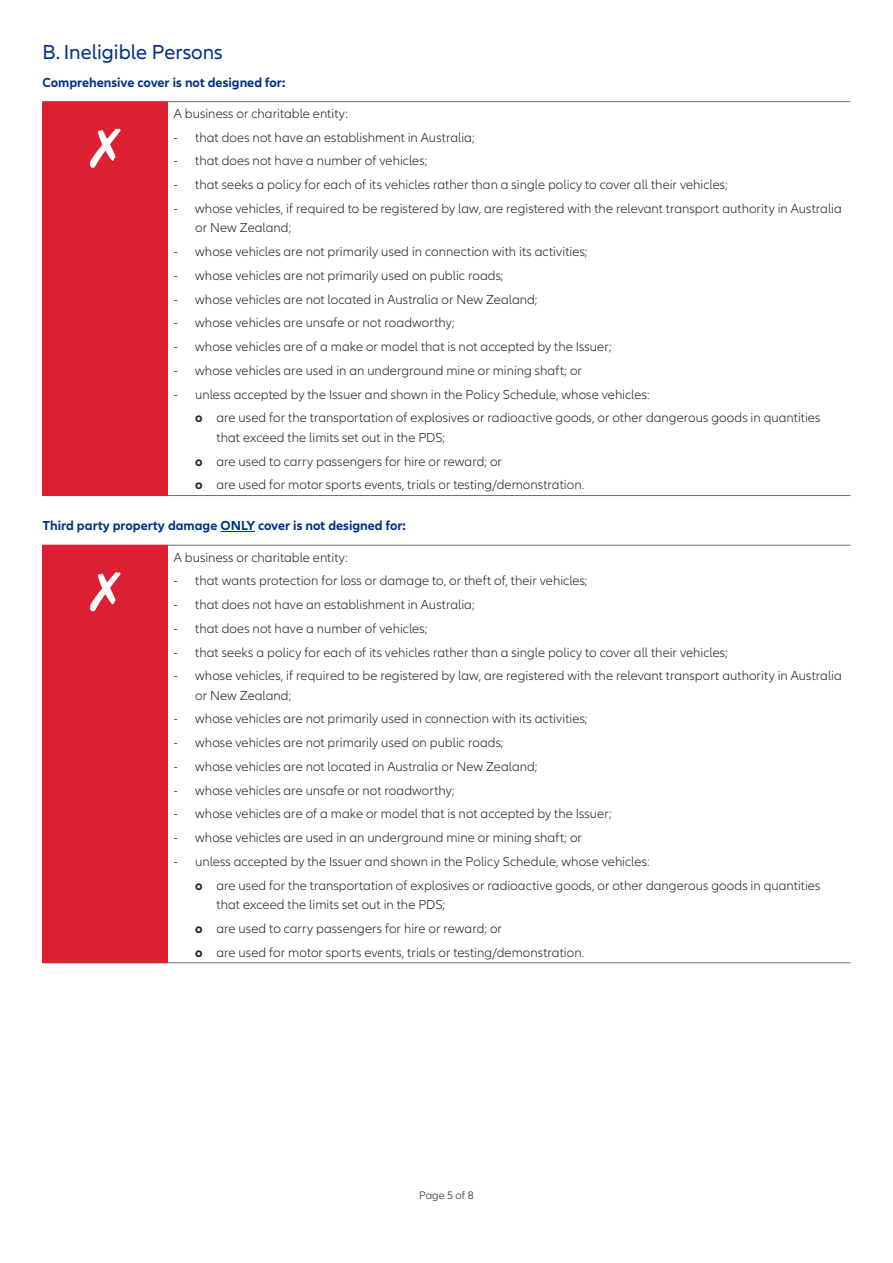
<style>
.page{position:relative;width:893px;height:1263px;background:#fff}
.page>*{position:absolute;margin:0;border:0;box-sizing:border-box;transform-origin:0 0}
.t1{font:21px "Allianz Neo";color:#003186}
.t2{font:300 13.5px/23.7px "Allianz Neo";letter-spacing:.005em;color:#231f20}
.t3{font:700 13.5px "Allianz Neo";color:#003186}
.t4{font:300 11.25px "Allianz Neo";color:#231f20}
.s1{font-weight:700}
</style>
<div class="page">
<hr style="left:221px;top:531px;width:34px;height:1px;background:#003186">
<div style="left:43px;top:102px;width:125px;height:393px;background:#da2031"></div>
<hr style="left:168px;top:495px;width:682px;height:1px;background:#6c6d70">
<hr style="left:168px;top:101px;width:682px;height:1px;background:#6c6d70">
<hr style="left:43px;top:101px;width:125px;height:1px;background:#da2031">
<hr style="left:43px;top:495px;width:125px;height:1px;background:#da2031">
<div style="left:43px;top:545px;width:125px;height:418px;background:#da2031"></div>
<hr style="left:168px;top:962px;width:682px;height:1px;background:#6c6d70">
<hr style="left:168px;top:545px;width:682px;height:1px;background:#6c6d70">
<h1 class="t1" style="left:43px;top:40px;width:182px">B. Ineligible Persons</h1>
<p class="t3" style="left:43px;top:74px;width:244px">Comprehensive cover is not designed for:</p>
<p class="t2" style="left:174px;top:102px;width:175px">A business or charitable entity:</p>
<p class="t2" style="left:174px;top:126px;width:302px">- that does not have an establishment in Australia;</p>
<p class="t2" style="left:174px;top:149px;width:255px">- that does not have a number of vehicles;</p>
<p class="t2" style="left:174px;top:173px;width:555px">- that seeks a policy for each of its vehicles rather than a single policy to cover all their vehicles;</p>
<p class="t2" style="left:195px;top:199px;width:648px;line-height:19.5px;text-indent:-21px">- whose vehicles, if required to be registered by law, are registered with the relevant transport authority in Australia or New Zealand;</p>
<p class="t2" style="left:174px;top:240px;width:415px">- whose vehicles are not primarily used in connection with its activities;</p>
<p class="t2" style="left:174px;top:264px;width:331px">- whose vehicles are not primarily used on public roads;</p>
<p class="t2" style="left:174px;top:288px;width:365px">- whose vehicles are not located in Australia or New Zealand;</p>
<p class="t2" style="left:174px;top:311px;width:282px">- whose vehicles are unsafe or not roadworthy;</p>
<p class="t2" style="left:174px;top:335px;width:439px">- whose vehicles are of a make or model that is not accepted by the Issuer;</p>
<p class="t2" style="left:174px;top:359px;width:410px">- whose vehicles are used in an underground mine or mining shaft; or</p>
<p class="t2" style="left:195px;top:383px;width:627px;text-indent:-21px">- unless accepted by the Issuer and shown in the Policy Schedule, whose vehicles:<br><span class="s1">o</span> are used for the transportation of explosives or radioactive goods, or other dangerous goods in quantities</p>
<p class="t2" style="left:195px;top:426px;width:391px;text-indent:21px">that exceed the limits set out in the PDS;<br><span class="s1">o</span> are used to carry passengers for hire or reward; or<br><span class="s1">o</span> are used for motor sports events, trials or testing/demonstration.</p>
<p class="t3" style="left:43px;top:518px;width:365px">Third party property damage ONLY cover is not designed for:</p>
<p class="t2" style="left:174px;top:545px;width:175px">A business or charitable entity:</p>
<p class="t2" style="left:174px;top:569px;width:415px">- that wants protection for loss or damage to, or theft of, their vehicles;</p>
<p class="t2" style="left:174px;top:593px;width:302px">- that does not have an establishment in Australia;</p>
<p class="t2" style="left:174px;top:617px;width:255px">- that does not have a number of vehicles;</p>
<p class="t2" style="left:174px;top:640px;width:555px">- that seeks a policy for each of its vehicles rather than a single policy to cover all their vehicles;</p>
<p class="t2" style="left:195px;top:666px;width:648px;line-height:19.5px;text-indent:-21px">- whose vehicles, if required to be registered by law, are registered with the relevant transport authority in Australia or New Zealand;</p>
<p class="t2" style="left:174px;top:707px;width:415px">- whose vehicles are not primarily used in connection with its activities;</p>
<p class="t2" style="left:174px;top:731px;width:331px">- whose vehicles are not primarily used on public roads;</p>
<p class="t2" style="left:174px;top:755px;width:365px">- whose vehicles are not located in Australia or New Zealand;</p>
<p class="t2" style="left:174px;top:779px;width:282px">- whose vehicles are unsafe or not roadworthy;</p>
<p class="t2" style="left:174px;top:802px;width:439px">- whose vehicles are of a make or model that is not accepted by the Issuer;</p>
<p class="t2" style="left:174px;top:826px;width:410px">- whose vehicles are used in an underground mine or mining shaft; or</p>
<p class="t2" style="left:195px;top:850px;width:627px;text-indent:-21px">- unless accepted by the Issuer and shown in the Policy Schedule, whose vehicles:<br><span class="s1">o</span> are used for the transportation of explosives or radioactive goods, or other dangerous goods in quantities</p>
<p class="t2" style="left:195px;top:893px;width:391px;text-indent:21px">that exceed the limits set out in the PDS;<br><span class="s1">o</span> are used to carry passengers for hire or reward; or<br><span class="s1">o</span> are used for motor sports events, trials or testing/demonstration.</p>
<p class="t4" style="left:419px;top:1189px;width:56px">Page 5 of 8</p>
</div>
